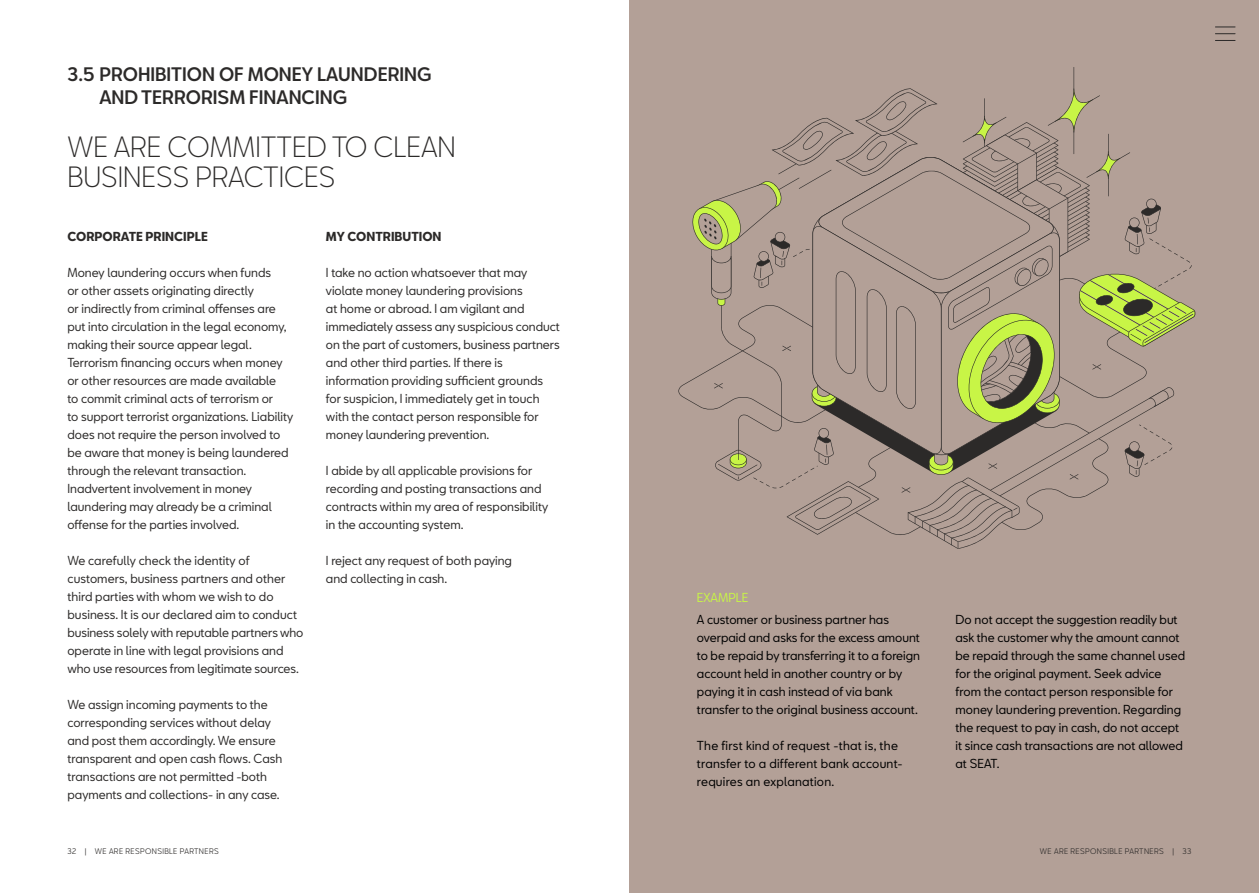
<style>
.page{position:relative;width:1259px;height:893px;background:#fff}
.page>*{position:absolute;margin:0;border:0;box-sizing:border-box;transform-origin:0 0}
.t1{font:300 27px/30px "SEATBCN";color:#2c2a29}
.t2{font:500 18px/23.2px "SEATBCN";color:#2c2a29}
.t3{font:12px/18px "SEATBCN";color:#2c2a29}
.t4{font:12px/18px "SEATBCN";letter-spacing:.005em;color:#000}
.t5{font:700 12px "SEATBCN";color:#2c2a29}
.t6{font:12px "SEATBCN";color:#c8f546}
.t7{font:7.5px "SEATBCN";letter-spacing:.05em;color:#2c2a29}
</style>
<div class="page">
<div style="left:629px;top:0;width:630px;height:893px;background:#b3a097"></div>
<svg style="left:678px;top:67px;width:517px;height:482px"></svg>
<svg style="left:1215px;top:27px;width:20px;height:7px"></svg>
<svg style="left:1215px;top:40px;width:20px;height:1px"></svg>
<h2 class="t2" style="left:99px;top:63px;width:334px;text-indent:-32px">3.5 PROHIBITION OF MONEY LAUNDERING<br>AND TERRORISM FINANCING</h2>
<h1 class="t1" style="left:67px;top:134px;width:390px">WE ARE COMMITTED TO CLEAN<br>BUSINESS PRACTICES</h1>
<p class="t5" style="left:67px;top:230px;width:142px">CORPORATE PRINCIPLE</p>
<p class="t3" style="left:67px;top:264px;width:227px">Money laundering occurs when funds<br>or other assets originating directly<br>or indirectly from criminal offenses are put into circulation in the legal economy, making their source appear legal.<br>Terrorism financing occurs when money or other resources are made available<br>to commit criminal acts of terrorism or<br>to support terrorist organizations. Liability does not require the person involved to be aware that money is being laundered through the relevant transaction.<br>Inadvertent involvement in money laundering may already be a criminal offense for the parties involved.</p>
<p class="t3" style="left:67px;top:552px;width:237px">We carefully check the identity of customers, business partners and other third parties with whom we wish to do business. It is our declared aim to conduct business solely with reputable partners who operate in line with legal provisions and who use resources from legitimate sources.</p>
<p class="t3" style="left:67px;top:696px;width:216px">We assign incoming payments to the corresponding services without delay and post them accordingly. We ensure transparent and open cash flows. Cash transactions are not permitted -both payments and collections- in any case.</p>
<p class="t5" style="left:326px;top:230px;width:117px">MY CONTRIBUTION</p>
<p class="t3" style="left:326px;top:264px;width:235px">I take no action whatsoever that may violate money laundering provisions<br>at home or abroad. I am vigilant and immediately assess any suspicious conduct on the part of customers, business partners and other third parties. If there is information providing sufficient grounds for suspicion, I immediately get in touch with the contact person responsible for money laundering prevention.</p>
<p class="t3" style="left:326px;top:462px;width:224px">I abide by all applicable provisions for recording and posting transactions and contracts within my area of responsibility in the accounting system.</p>
<p class="t3" style="left:326px;top:552px;width:188px">I reject any request of both paying and collecting in cash.</p>
<p class="t6" style="left:697px;top:588px;width:53px">EXAMPLE</p>
<p class="t4" style="left:697px;top:611px;width:225px">A customer or business partner has overpaid and asks for the excess amount to be repaid by transferring it to a foreign account held in another country or by paying it in cash instead of via bank transfer to the original business account.</p>
<p class="t4" style="left:697px;top:737px;width:207px">The first kind of request -that is, the transfer to a different bank account&shy;requires an explanation.</p>
<p class="t4" style="left:955px;top:611px;width:231px">Do not accept the suggestion readily but ask the customer why the amount cannot be repaid through the same channel used for the original payment. Seek advice from the contact person responsible for money laundering prevention. Regarding the request to pay in cash, do not accept it since cash transactions are not allowed at SEAT.</p>
<p class="t7" style="left:67px;top:846px;width:153px">32 | WE ARE RESPONSIBLE PARTNERS</p>
<p class="t7" style="left:1040px;top:846px;width:153px">WE ARE RESPONSIBLE PARTNERS | 33</p>
</div>
